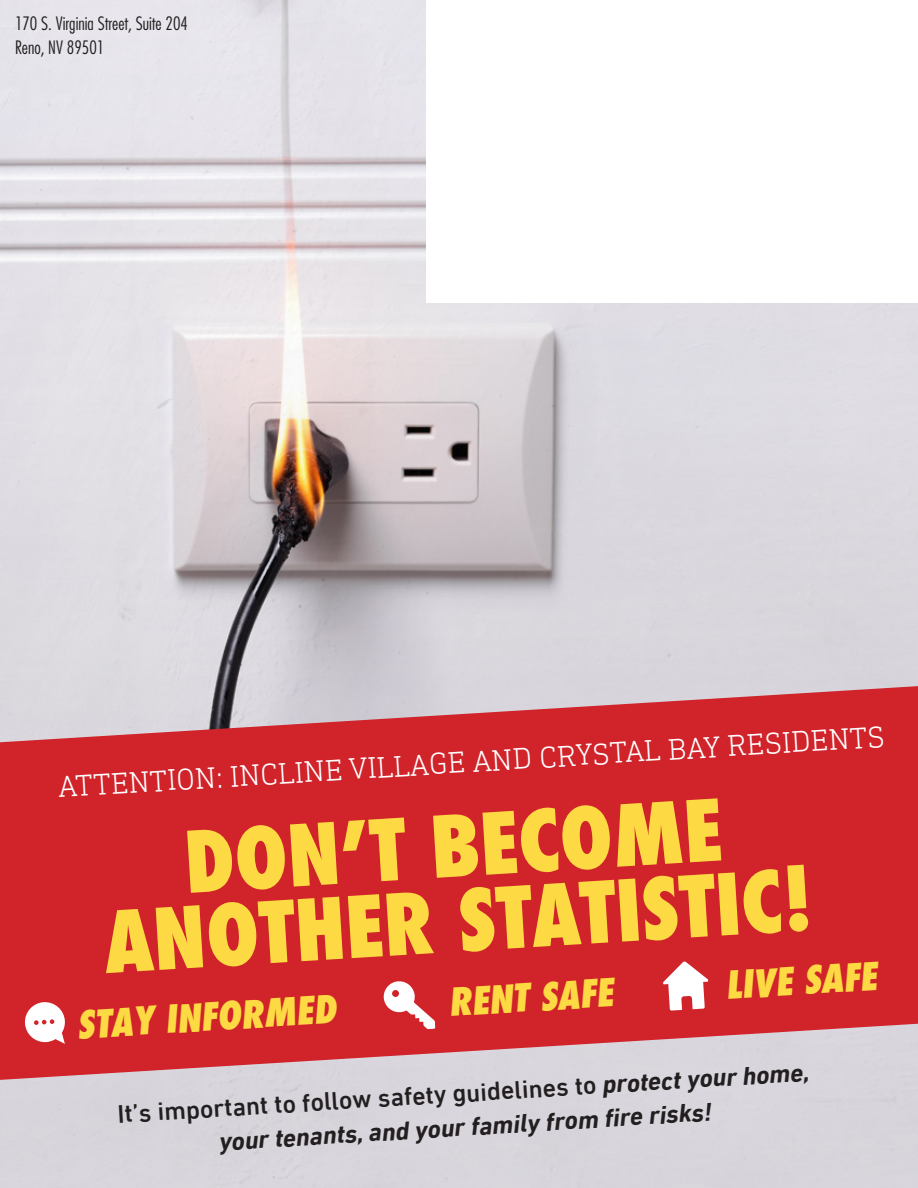
<style>
.page{position:relative;width:918px;height:1188px;background:#fff}
.page>*{position:absolute;margin:0;border:0;box-sizing:border-box;transform-origin:0 0}
.t1{font:800 condensed 82.5px/75.6px "Futura";color:#fdd943;text-align:center}
.t2{font:800 condensed 37.5px "Futura";color:#fdd943}
.t3{font:300 30px "DIN Next Slab Pro";color:#fff}
.t4{font:italic 700 25.8px/32.7px "DIN Next LT Pro";color:#231f20;text-align:center}
.t5{font:300 condensed 18px "Futura Std";color:#231f20}
.s1{font-weight:500;font-style:normal}
</style>
<div class="page">
<img style="left:0;top:0;width:918px;height:1188px">
<svg style="left:0;top:686px;width:918px;height:394px;background:#d13c43"></svg>
<div style="left:427px;top:0;width:491px;height:302px;background:#fff"></div>
<svg style="left:383px;top:980px;width:52px;height:49px"></svg>
<svg style="left:663px;top:961px;width:45px;height:50px"></svg>
<svg style="left:24px;top:1002px;width:41px;height:42px"></svg>
<p class="t5" style="left:15px;top:13px;width:175px">170 S. Virginia Street, Suite 204</p>
<p class="t5" style="left:15px;top:37px;width:91px">Reno, NV 89501</p>
<p class="t3" style="left:58px;top:773px;width:829px;rotate:-4deg">ATTENTION: INCLINE VILLAGE AND CRYSTAL BAY RESIDENTS</p>
<p class="t1" style="left:96px;top:834px;width:711px;rotate:-4deg">DON’T BECOME<br>ANOTHER STATISTIC!</p>
<p class="t2" style="left:725px;top:959px;width:153px;rotate:-3deg">LIVE SAFE</p>
<p class="t2" style="left:447px;top:976px;width:166px;rotate:-3deg">RENT SAFE</p>
<p class="t2" style="left:76px;top:999px;width:261px;rotate:-3deg">STAY INFORMED</p>
<p class="t4" style="left:117px;top:1096px;width:695px;rotate:-3deg"><span class="s1">It’s important to follow safety guidelines to</span> protect your home, your tenants, and your family from fi re risks!</p>
</div>
